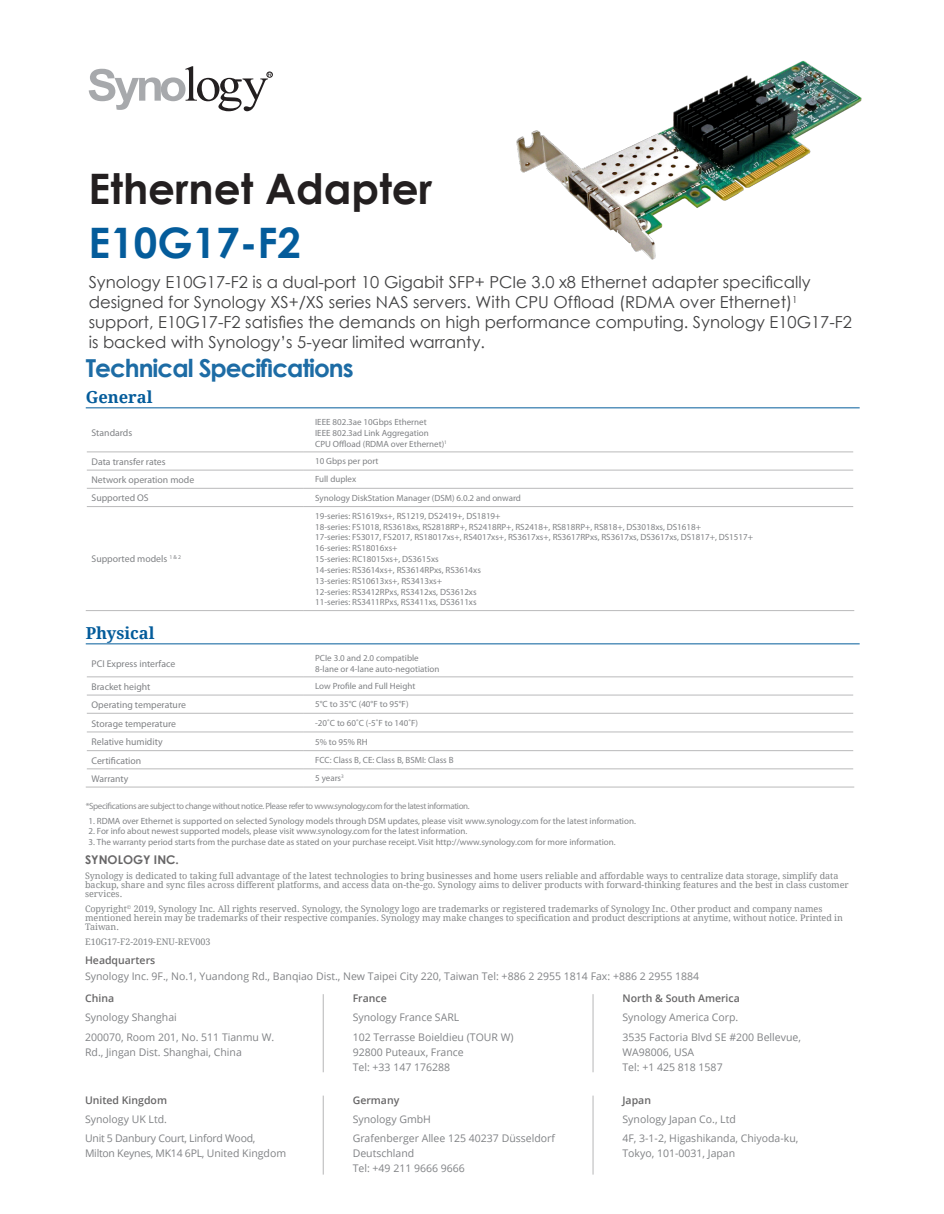
<style>
.page{position:relative;width:944px;height:1214px;background:#fff}
.page>*{position:absolute;margin:0;border:0;box-sizing:border-box;transform-origin:0 0}
.ChapterTitle{font:700 42px/54px "Century Gothic";color:#231f20}
.SpecTableTitle{font:700 24.75px "Century Gothic";letter-spacing:-.04em;color:#1d6ca5}
.ChapterTitleDesc{font:16.5px/19.8px "Century Gothic";color:#414142}
.SpecTableH1{font:700 16.5px "Droid Serif";color:#045c9b}
.CRHeading1{font:700 12px "Century Gothic";color:#686768}
.Copyright_Address_Bo{font:10.5px/19.2px "Open Sans";color:#808285}
.Copyright_Address_Bo-2{font:10.5px/19.2px "Open Sans";letter-spacing:-.025em;color:#808285}
.Copyright_Address_He{font:600 10.5px "Open Sans";color:#686768}
.SpecTableH2{font:9.75px "Myriad Pro";color:#808285}
.SpecTableContent{font:9px/10.8px "Myriad Pro";color:#808285}
.CRBody{font:9px/9px "Droid Serif";color:#818486}
.SpecNote{font:9px "Myriad Pro";letter-spacing:-.04em;color:#8a8b8d}
.s1{color:#045c9b}
.s2{font-weight:600;color:#676667}
.s3{font-weight:600;color:#686768}
</style>
<div class="page">
<svg style="left:89px;top:66px;width:184px;height:45px"></svg>
<hr style="left:86px;top:407px;width:773px;height:1px;background:#045c9b">
<hr style="left:86px;top:643px;width:773px;height:1px;background:#045c9b">
<hr style="left:87px;top:451px;width:217px;height:1px;background:#bebebf">
<hr style="left:304px;top:451px;width:549px;height:1px;background:#bebebf">
<hr style="left:87px;top:469px;width:217px;height:1px;background:#bebebf">
<hr style="left:304px;top:469px;width:549px;height:1px;background:#bebebf">
<hr style="left:87px;top:488px;width:217px;height:1px;background:#bebebf">
<hr style="left:304px;top:488px;width:549px;height:1px;background:#bebebf">
<hr style="left:87px;top:506px;width:217px;height:1px;background:#bebebf">
<hr style="left:304px;top:506px;width:549px;height:1px;background:#bebebf">
<hr style="left:86px;top:610px;width:218px;height:1px;background:#bebebf">
<hr style="left:304px;top:610px;width:550px;height:1px;background:#bebebf">
<hr style="left:87px;top:676px;width:217px;height:1px;background:#bebebf">
<hr style="left:304px;top:676px;width:549px;height:1px;background:#bebebf">
<hr style="left:87px;top:694px;width:217px;height:1px;background:#bebebf">
<hr style="left:304px;top:694px;width:549px;height:1px;background:#bebebf">
<hr style="left:87px;top:712px;width:217px;height:2px;background:#bebebf">
<hr style="left:304px;top:712px;width:549px;height:2px;background:#bebebf">
<hr style="left:87px;top:731px;width:217px;height:1px;background:#bebebf">
<hr style="left:304px;top:731px;width:549px;height:1px;background:#bebebf">
<hr style="left:87px;top:750px;width:217px;height:1px;background:#bebebf">
<hr style="left:304px;top:750px;width:549px;height:1px;background:#bebebf">
<hr style="left:87px;top:768px;width:217px;height:1px;background:#bebebf">
<hr style="left:304px;top:768px;width:549px;height:1px;background:#bebebf">
<hr style="left:86px;top:786px;width:218px;height:1px;background:#bebebf">
<hr style="left:304px;top:786px;width:550px;height:1px;background:#bebebf">
<img style="left:516px;top:60px;width:346px;height:200px">
<hr style="left:323px;top:994px;width:1px;height:78px;background:#bebebf">
<hr style="left:323px;top:1095px;width:1px;height:79px;background:#bebebf">
<hr style="left:592px;top:994px;width:1px;height:78px;background:#bebebf">
<hr style="left:592px;top:1095px;width:1px;height:79px;background:#bebebf">
<p class="ChapterTitle" style="left:89px;top:159px;width:345px">Ethernet Adapter<br><span class="s1">E10G17-F2</span></p>
<p class="ChapterTitleDesc" style="left:89px;top:272px;width:764px">Synology E10G17-F2 is a dual-port 10 Gigabit SFP+ PCIe 3.0 x8 Ethernet adapter specifically designed for Synology XS+/XS series NAS servers. With CPU Offload (RDMA over Ethernet)<sup>1 </sup>support, E10G17-F2 satisfies the demands on high performance computing. Synology E10G17-F2 is backed with Synology’s 5-year limited warranty.</p>
<p class="SpecTableTitle" style="left:86px;top:349px;width:269px">Technical Specifications</p>
<p class="SpecTableH1" style="left:86px;top:387px;width:68px">General</p>
<p class="SpecTableH2" style="left:92px;top:427px;width:42px">Standards</p>
<p class="SpecTableContent" style="left:315px;top:416px;width:113px">IEEE 802.3ae 10Gbps Ethernet</p>
<p class="SpecTableContent" style="left:315px;top:427px;width:115px">IEEE 802.3ad Link Aggregation</p>
<p class="SpecTableContent" style="left:315px;top:438px;width:133px">CPU Offload (RDMA over Ethernet)<sup>1</sup></p>
<p class="SpecTableH2" style="left:92px;top:455px;width:76px">Data transfer rates</p>
<p class="SpecTableContent" style="left:315px;top:455px;width:65px">10 Gbps per port</p>
<p class="SpecTableH2" style="left:92px;top:474px;width:104px">Network operation mode</p>
<p class="SpecTableContent" style="left:315px;top:474px;width:43px">Full duplex</p>
<p class="SpecTableH2" style="left:92px;top:492px;width:59px">Supported OS</p>
<p class="SpecTableContent" style="left:315px;top:492px;width:207px">Synology DiskStation Manager (DSM) 6.0.2 and onward</p>
<p class="SpecTableH2" style="left:92px;top:553px;width:91px">Supported models <sup>1</sup> <sup>&amp;</sup> <sup>2</sup></p>
<p class="SpecTableH1" style="left:86px;top:623px;width:70px">Physical</p>
<p class="SpecTableH2" style="left:92px;top:657px;width:85px">PCI Express interface</p>
<p class="SpecTableContent" style="left:315px;top:510px;width:439px">19-series: RS1619xs+, RS1219, DS2419+, DS1819+<br>18-series: FS1018, RS3618xs, RS2818RP+, RS2418RP+, RS2418+, RS818RP+, RS818+, DS3018xs, DS1618+<br>17-series: FS3017, FS2017, RS18017xs+, RS4017xs+, RS3617xs+, RS3617RPxs, RS3617xs, DS3617xs, DS1817+, DS1517+</p>
<p class="SpecTableContent" style="left:315px;top:543px;width:84px">16-series: RS18016xs+</p>
<p class="SpecTableContent" style="left:315px;top:553px;width:125px">15-series: RC18015xs+, DS3615xs</p>
<p class="SpecTableContent" style="left:315px;top:564px;width:167px">14-series: RS3614xs+, RS3614RPxs, RS3614xs</p>
<p class="SpecTableContent" style="left:315px;top:575px;width:128px">13-series: RS10613xs+, RS3413xs+</p>
<p class="SpecTableContent" style="left:315px;top:586px;width:163px">12-series: RS3412RPxs, RS3412xs, DS3612xs</p>
<p class="SpecTableContent" style="left:315px;top:597px;width:163px">11-series: RS3411RPxs, RS3411xs, DS3611xs</p>
<p class="SpecTableContent" style="left:315px;top:652px;width:105px">PCIe 3.0 and 2.0 compatible</p>
<p class="SpecTableContent" style="left:315px;top:663px;width:126px">8-lane or 4-lane auto-negotiation</p>
<p class="SpecTableH2" style="left:92px;top:680px;width:60px">Bracket height</p>
<p class="SpecTableContent" style="left:315px;top:680px;width:102px">Low Profile and Full Height</p>
<p class="SpecTableH2" style="left:92px;top:698px;width:96px">Operating temperature</p>
<p class="SpecTableContent" style="left:315px;top:699px;width:95px">5°C to 35°C (40°F to 95°F)</p>
<p class="SpecTableH2" style="left:92px;top:717px;width:86px">Storage temperature</p>
<p class="SpecTableContent" style="left:315px;top:717px;width:104px">-20˚C to 60˚C (-5˚F to 140˚F)</p>
<p class="SpecTableH2" style="left:92px;top:736px;width:73px">Relative humidity</p>
<p class="SpecTableContent" style="left:315px;top:736px;width:54px">5% to 95% RH</p>
<p class="SpecTableH2" style="left:92px;top:754px;width:51px">Certification</p>
<p class="SpecTableContent" style="left:315px;top:754px;width:140px">FCC: Class B, CE: Class B, BSMI: Class B</p>
<p class="SpecTableH2" style="left:92px;top:772px;width:38px">Warranty</p>
<p class="SpecTableContent" style="left:315px;top:772px;width:30px">5 years<sup>3</sup></p>
<p class="SpecNote" style="left:86px;top:800px;width:385px">*Specifications are subject to change without notice. Please refer to www.synology.com for the latest information.</p>
<p class="SpecTableContent" style="left:88px;top:815px;width:549px">1. RDMA over Ethernet is supported on selected Synology models through DSM updates, please visit www.synology.com for the latest information.</p>
<p class="SpecTableContent" style="left:88px;top:825px;width:380px">2. For info about newest supported models, please visit www.synology.com for the latest information.</p>
<p class="SpecTableContent" style="left:88px;top:836px;width:528px">3. The warranty period starts from the purchase date as stated on your purchase receipt. Visit http://www.synology.com for more information.</p>
<p class="CRHeading1" style="left:85px;top:850px;width:95px">SYNOLOGY INC.</p>
<p class="CRBody" style="left:85px;top:871px;width:765px">Synology is dedicated to taking full advantage of the latest technologies to bring businesses and home users reliable and affordable ways to centralize data storage, simplify data backup, share and sync files across different platforms, and access data on-the-go. Synology aims to deliver products with forward-thinking features and the best in class customer services.</p>
<p class="CRBody" style="left:85px;top:904px;width:759px">Copyright<sup>©</sup> 2019, Synology Inc. All rights reserved. Synology, the Synology logo are trademarks or registered trademarks of Synology Inc. Other product and company names mentioned herein may be trademarks of their respective companies. Synology may make changes to specification and product descriptions at anytime, without notice. Printed in<br>Taiwan.</p>
<p class="CRBody" style="left:85px;top:937px;width:127px">E10G17-F2-2019-ENU-REV003</p>
<p class="Copyright_Address_He" style="left:85px;top:952px;width:72px">Headquarters</p>
<p class="Copyright_Address_Bo" style="left:85px;top:966px;width:615px">Synology Inc. 9F., No.1, Yuandong Rd., Banqiao Dist., New Taipei City 220, Taiwan Tel: +886 2 2955 1814 Fax: +886 2 2955 1884</p>
<p class="Copyright_Address_Bo" style="left:85px;top:988px;width:191px"><span class="s2">China<br></span>Synology Shanghai<br>200070, Room 201, No. 511 Tianmu W.</p>
<p class="Copyright_Address_Bo" style="left:85px;top:1042px;width:158px">Rd., Jingan Dist. Shanghai, China</p>
<p class="Copyright_Address_Bo-2" style="left:85px;top:1090px;width:172px"><span class="s2">United Kingdom<br></span>Synology UK Ltd.<br>Unit 5 Danbury Court, Linford Wood,</p>
<p class="Copyright_Address_Bo-2" style="left:85px;top:1143px;width:202px">Milton Keynes, MK14 6PL, United Kingdom</p>
<p class="Copyright_Address_Bo" style="left:622px;top:988px;width:180px"><span class="s3">North &amp; South America<br></span>Synology America Corp.<br>3535 Factoria Blvd SE #200 Bellevue,</p>
<p class="Copyright_Address_Bo" style="left:622px;top:1044px;width:102px;line-height:15px">WA98006, USA<br>Tel: +1 425 818 1587</p>
<p class="Copyright_Address_Bo" style="left:622px;top:1090px;width:177px"><span class="s2">Japan<br></span>Synology Japan Co., Ltd<br>4F, 3-1-2, Higashikanda, Chiyoda-ku,</p>
<p class="Copyright_Address_Bo" style="left:622px;top:1143px;width:114px">Tokyo, 101-0031, Japan</p>
<p class="Copyright_Address_Bo" style="left:353px;top:988px;width:162px"><span class="s2">France<br></span>Synology France SARL<br>102 Terrasse Boieldieu (TOUR W)</p>
<p class="Copyright_Address_Bo" style="left:353px;top:1044px;width:113px;line-height:15px">92800 Puteaux, France<br>Tel: +33 147 176288</p>
<p class="Copyright_Address_Bo" style="left:353px;top:1090px;width:204px"><span class="s2">Germany<br></span>Synology GmbH<br>Grafenberger Allee 125 40237 Düsseldorf</p>
<p class="Copyright_Address_Bo" style="left:353px;top:1145px;width:114px;line-height:15px">Deutschland<br>Tel: +49 211 9666 9666</p>
</div>
